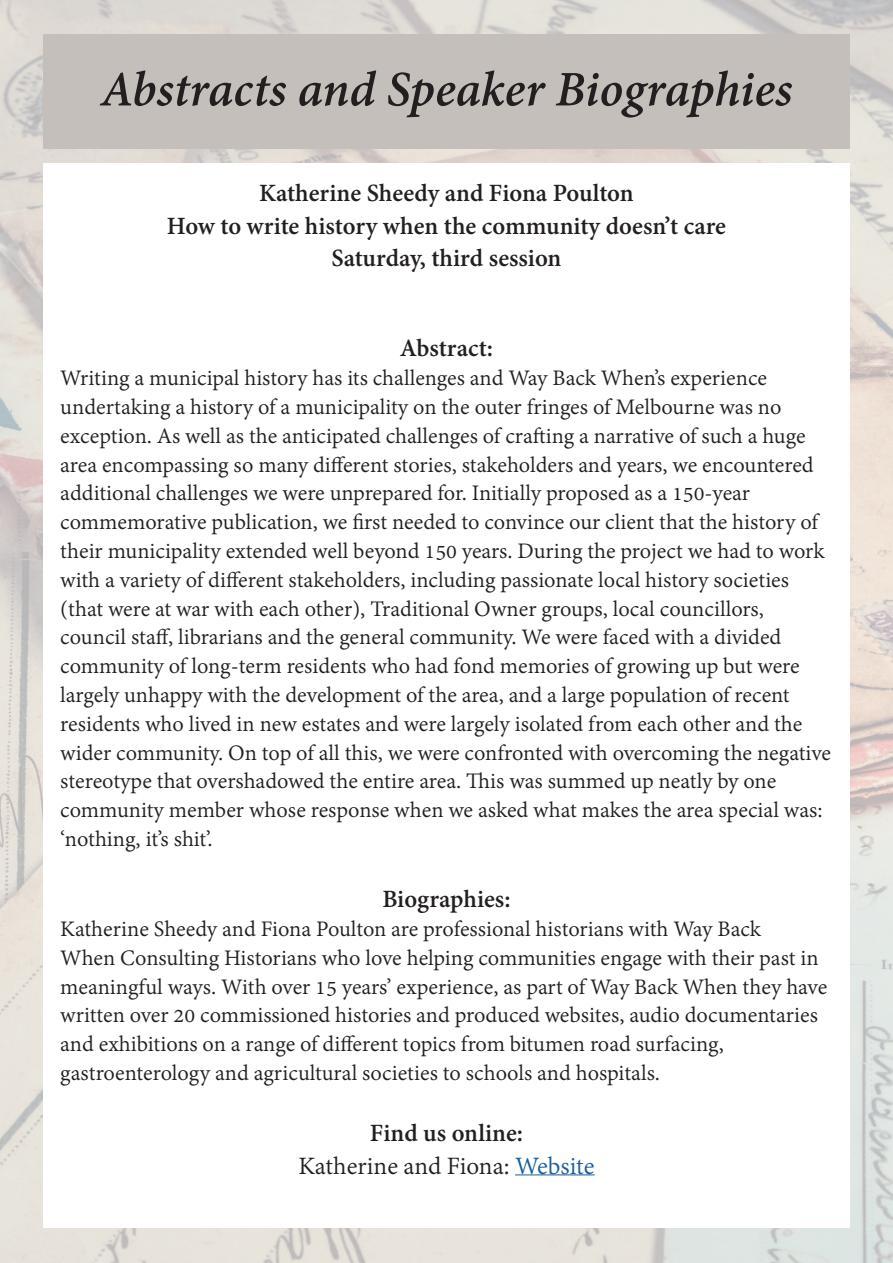
<style>
.page{position:relative;width:893px;height:1263px;background:#fff}
.page>*{position:absolute;margin:0;border:0;box-sizing:border-box;transform-origin:0 0}
.t1{font:italic 700 54px "Adobe Devanagari";letter-spacing:-.005em;color:#231f20}
.t2{font:700 27px "Adobe Devanagari";color:#231f20}
.t3{font:27px "Adobe Devanagari";color:#231f20}
.t4{font:24px/28.8px "Adobe Devanagari";color:#231f20}
.s1{color:#175d9e}
</style>
<div class="page">
<img style="left:0;top:0;width:893px;height:1263px">
<div style="left:43px;top:35px;width:807px;height:114px;background:#c4bfbb"></div>
<div style="left:43px;top:164px;width:807px;height:1064px;background:#fff"></div>
<hr style="left:515px;top:1174px;width:80px;height:1px;background:#175d9e">
<p class="t1" style="left:100px;top:59px;width:693px">Abstracts and Speaker Biographies</p>
<p class="t2" style="left:259px;top:178px;width:376px">Katherine Sheedy and Fiona Poulton</p>
<p class="t2" style="left:167px;top:210px;width:561px">How to write history when the community doesn’t care</p>
<p class="t2" style="left:331px;top:243px;width:232px">Saturday, third session</p>
<p class="t2" style="left:400px;top:333px;width:95px">Abstract:</p>
<p class="t4" style="left:60px;top:366px;width:772px">Writing a municipal history has its challenges and Way Back When’s experience undertaking a history of a municipality on the outer fringes of Melbourne was no exception. As well as the anticipated challenges of crafting a narrative of such a huge area encompassing so many different stories, stakeholders and years, we encountered additional challenges we were unprepared for. Initially proposed as a 150-year commemorative publication, we first needed to convince our client that the history of their municipality extended well beyond 150 years. During the project we had to work with a variety of different stakeholders, including passionate local history societies (that were at war with each other), Traditional Owner groups, local councillors, council staff, librarians and the general community. We were faced with a divided community of long-term residents who had fond memories of growing up but were largely unhappy with the development of the area, and a large population of recent residents who lived in new estates and were largely isolated from each other and the wider community. On top of all this, we were confronted with overcoming the negative stereotype that overshadowed the entire area. This was summed up neatly by one community member whose response when we asked what makes the area special was: ‘nothing, it’s shit’.</p>
<p class="t2" style="left:382px;top:884px;width:130px">Biographies:</p>
<p class="t4" style="left:60px;top:916px;width:769px">Katherine Sheedy and Fiona Poulton are professional historians with Way Back<br>When Consulting Historians who love helping communities engage with their past in meaningful ways. With over 15 years’ experience, as part of Way Back When they have written over 20 commissioned histories and produced websites, audio documentaries and exhibitions on a range of different topics from bitumen road surfacing, gastroenterology and agricultural societies to schools and hospitals.</p>
<p class="t2" style="left:370px;top:1118px;width:155px">Find us online:</p>
<p class="t3" style="left:298px;top:1150px;width:298px">Katherine and Fiona: <span class="s1">Website</span></p>
</div>
